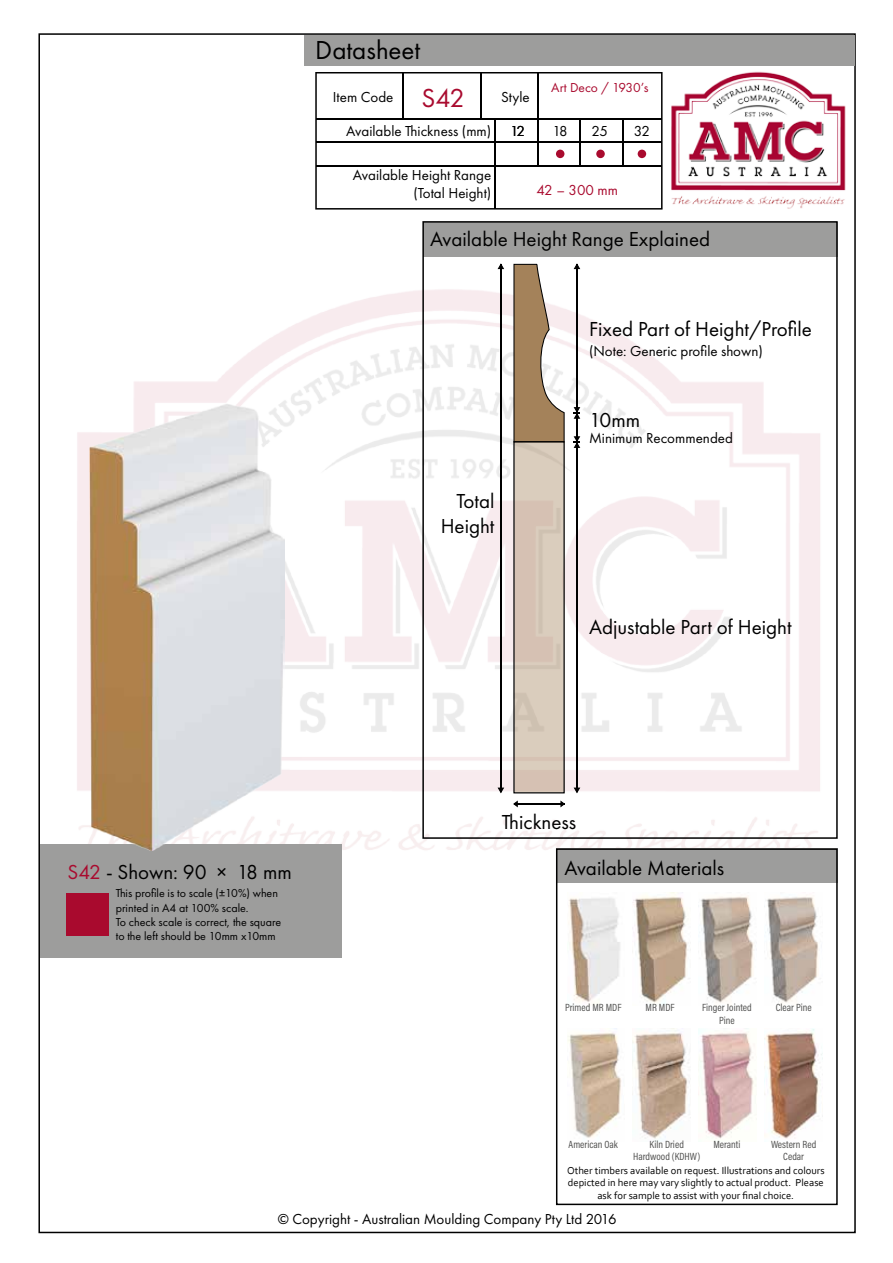
<style>
.page{position:relative;width:893px;height:1263px;background:#fff}
.page>*{position:absolute;margin:0;border:0;box-sizing:border-box;transform-origin:0 0}
.t1{font:27px "Futura PT";color:#000}
.t2{font:27px "Futura PT";color:#a90a2e}
.t3{font:21px/25.2px "Futura PT";color:#000;text-align:right}
.t4{font:15px/18px "Futura PT";color:#000;text-align:right}
.t5{font:15px "Futura PT";color:#a90a2e}
.t6{font:13.5px "Futura PT";color:#a90a2e}
.t7{font:12px/14.4px "Futura PT";color:#000}
.t8{font:10.5px/12.6px "Corbel";color:#000;text-align:center}
.t9{font:10.5px/12.6px "Acumin Pro Cond";color:#525251;text-align:center}
.s1{color:#a90a2e}
</style>
<div class="page">
<img style="left:77px;top:268px;width:754px;height:615px">
<img style="left:699px;top:1028px;width:57px;height:111px">
<img style="left:567px;top:1028px;width:54px;height:110px">
<img style="left:633px;top:1028px;width:57px;height:111px">
<img style="left:765px;top:1028px;width:57px;height:111px">
<img style="left:633px;top:892px;width:57px;height:112px">
<img style="left:699px;top:896px;width:55px;height:107px">
<img style="left:765px;top:896px;width:54px;height:107px">
<div style="left:40px;top:844px;width:302px;height:114px;background:#9d9d9c"></div>
<img style="left:90px;top:403px;width:194px;height:448px">
<div style="left:66px;top:893px;width:43px;height:42px;background:#a90a2e"></div>
<div style="left:424px;top:223px;width:414px;height:34px;background:#9d9d9c"></div>
<div style="left:556px;top:848px;width:282px;height:34px;background:#9d9d9c"></div>
<div style="left:304px;top:35px;width:550px;height:31px;background:#9d9d9c"></div>
<svg style="left:315px;top:72px;width:348px;height:138px"></svg>
<hr style="left:316px;top:118px;width:346px;height:1px;background:#000">
<hr style="left:316px;top:141px;width:346px;height:2px;background:#000">
<hr style="left:316px;top:165px;width:346px;height:1px;background:#000">
<hr style="left:402px;top:73px;width:2px;height:46px;background:#000">
<hr style="left:480px;top:73px;width:1px;height:46px;background:#000">
<hr style="left:494px;top:118px;width:2px;height:91px;background:#000">
<hr style="left:537px;top:118px;width:1px;height:48px;background:#000">
<hr style="left:579px;top:119px;width:2px;height:47px;background:#000">
<hr style="left:622px;top:118px;width:1px;height:48px;background:#000">
<hr style="left:537px;top:73px;width:1px;height:46px;background:#000">
<div style="left:556px;top:150px;width:8px;height:8px;background:#a90a2e;border-radius:50%"></div>
<div style="left:596px;top:150px;width:9px;height:8px;background:#a90a2e;border-radius:50%"></div>
<div style="left:638px;top:150px;width:8px;height:8px;background:#a90a2e;border-radius:50%"></div>
<img style="left:671px;top:71px;width:175px;height:138px">
<svg style="left:513px;top:263px;width:52px;height:178px"></svg>
<hr style="left:500px;top:264px;width:1px;height:528px;background:#000">
<svg style="left:498px;top:263px;width:6px;height:6px"></svg>
<svg style="left:498px;top:787px;width:6px;height:6px"></svg>
<svg style="left:574px;top:787px;width:6px;height:6px"></svg>
<svg style="left:574px;top:436px;width:6px;height:12px"></svg>
<svg style="left:574px;top:407px;width:6px;height:12px"></svg>
<hr style="left:514px;top:803px;width:50px;height:1px;background:#000">
<svg style="left:560px;top:800px;width:5px;height:7px"></svg>
<svg style="left:513px;top:800px;width:5px;height:7px"></svg>
<div style="left:514px;top:442px;width:50px;height:351px;background:#d9ccbc"></div>
<hr style="left:576px;top:264px;width:1px;height:528px;background:#000">
<svg style="left:574px;top:263px;width:6px;height:6px"></svg>
<img style="left:568px;top:897px;width:52px;height:105px">
<div style="left:556px;top:848px;width:282px;height:357px;border:2px solid #000"></div>
<div style="left:422px;top:221px;width:416px;height:618px;border:2px solid #000"></div>
<h1 class="t1" style="left:315px;top:34px;width:106px">Datasheet</h1>
<h1 class="t2" style="left:422px;top:82px;width:45px">S42</h1>
<p class="t4" style="left:346px;top:122px;width:147px">Available Thickness (mm)</p>
<p class="t4" style="left:333px;top:88px;width:62px">Item Code</p>
<p class="t4" style="left:501px;top:88px;width:30px">Style</p>
<p class="t4" style="left:510px;top:122px;width:16px">12</p>
<p class="t6" style="left:551px;top:79px;width:99px">Art Deco / 1930’s</p>
<p class="t4" style="left:553px;top:122px;width:17px">18</p>
<p class="t4" style="left:591px;top:122px;width:18px">25</p>
<p class="t4" style="left:634px;top:122px;width:18px">32</p>
<p class="t4" style="left:353px;top:166px;width:140px">Available Height Range (Total Height)</p>
<p class="t5" style="left:536px;top:181px;width:83px">42 – 300 mm</p>
<h2 class="t3" style="left:430px;top:226px;width:282px">Available Height Range Explained</h2>
<h2 class="t3" style="left:589px;top:316px;width:224px">Fixed Part of Height/Profile</h2>
<p class="t4" style="left:589px;top:342px;width:175px">(Note: Generic profile shown)</p>
<h2 class="t3" style="left:589px;top:407px;width:53px">10mm</h2>
<h2 class="t3" style="left:67px;top:859px;width:226px"><span class="s1">S42</span> - Shown: 90 × 18 mm</h2>
<p class="t7" style="left:116px;top:886px;width:167px">This profile is to scale (±10%) when printed in A4 at 100% scale.<br>To check scale is correct, the square to the left should be 10mm x10mm</p>
<h2 class="t3" style="left:441px;top:488px;width:55px">Total<br>Height</h2>
<p class="t4" style="left:589px;top:429px;width:145px">Minimum Recommended</p>
<h2 class="t3" style="left:589px;top:614px;width:204px">Adjustable Part of Height</h2>
<h2 class="t3" style="left:502px;top:809px;width:76px">Thickness</h2>
<h2 class="t3" style="left:564px;top:856px;width:161px">Available Materials</h2>
<p class="t9" style="left:565px;top:1001px;width:58px">Primed MR MDF</p>
<p class="t9" style="left:646px;top:1001px;width:30px">MR MDF</p>
<p class="t9" style="left:702px;top:1001px;width:51px">Finger Jointed<br>Pine</p>
<p class="t9" style="left:776px;top:1001px;width:37px">Clear Pine</p>
<p class="t9" style="left:569px;top:1137px;width:51px">American Oak</p>
<p class="t9" style="left:633px;top:1137px;width:69px">Kiln Dried<br>Hardwood (KDHW)</p>
<p class="t9" style="left:713px;top:1137px;width:29px">Meranti</p>
<p class="t9" style="left:771px;top:1137px;width:47px">Western Red<br>Cedar</p>
<p class="t8" style="left:567px;top:1164px;width:259px">Other timbers available on request. Illustrations and colours depicted in here may vary slightly to actual product. Please ask for sample to assist with your final choice.</p>
<p class="t4" style="left:278px;top:1210px;width:340px">© Copyright - Australian Moulding Company Pty Ltd 2016</p>
</div>
